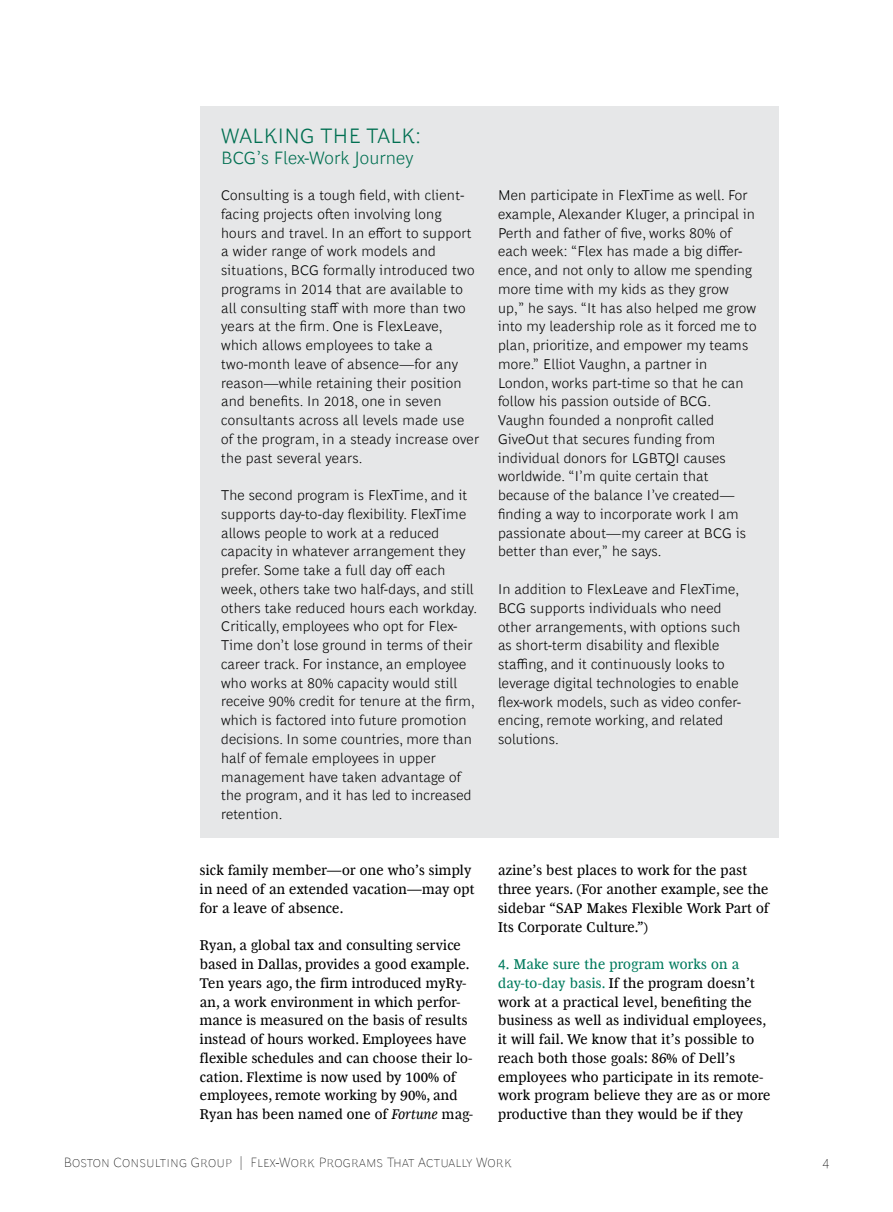
<style>
.page{position:relative;width:893px;height:1212px;background:#fff}
.page>*{position:absolute;margin:0;border:0;box-sizing:border-box;transform-origin:0 0}
.t1{font:300 21px "Henderson BCG Sans";letter-spacing:.015em;color:#006f51}
.t2{font:300 18px "Henderson BCG Sans";letter-spacing:.005em;color:#006f51}
.t3{font:300 14.25px/18.8px "Henderson BCG Sans";letter-spacing:.015em;color:#000}
.t4{font:14.25px/18.8px "Henderson BCG Serif";letter-spacing:.015em;color:#000}
.t5{font:100 13.5px "Henderson BCG Sans";letter-spacing:.01em;color:#000}
.s1{font-style:italic}
.s2{font-family:"Henderson BCG Sans";color:#007b5d}
.s3{color:#007b5d}
</style>
<div class="page">
<div style="left:200px;top:106px;width:578px;height:732px;background:#e6e7e8"></div>
<h1 class="t1" style="left:221px;top:120px;width:201px">WALKING THE TALK:</h1>
<p class="t2" style="left:221px;top:145px;width:194px">BCG’s Flex-Work Journey</p>
<p class="t3" style="left:221px;top:185px;width:260px">Consulting is a tough field, with client&shy;facing projects often involving long hours and travel. In an effort to support a wider range of work models and situations, BCG formally introduced two programs in 2014 that are available to all consulting staff with more than two years at the firm. One is FlexLeave, which allows employees to take a two-month leave of absence—for any reason—while retaining their position and benefits. In 2018, one in seven consultants across all levels made use of the program, in a steady increase over the past several years.</p>
<p class="t3" style="left:221px;top:485px;width:258px">The second program is FlexTime, and it supports day-to-day flexibility. FlexTime allows people to work at a reduced capacity in whatever arrangement they prefer. Some take a full day off each week, others take two half-days, and still others take reduced hours each workday.<br>Critically, employees who opt for Flex-Time don’t lose ground in terms of their career track. For instance, an employee who works at 80% capacity would still receive 90% credit for tenure at the firm, which is factored into future promotion decisions. In some countries, more than half of female employees in upper management have taken advantage of the program, and it has led to increased retention.</p>
<p class="t4" style="left:200px;top:860px;width:276px">sick family member—or one who’s simply in need of an extended vacation—may opt for a leave of absence.</p>
<p class="t4" style="left:200px;top:935px;width:275px">Ryan, a global tax and consulting service based in Dallas, provides a good example.<br>Ten years ago, the firm introduced myRy&shy;an, a work environment in which perfor&shy;mance is measured on the basis of results instead of hours worked. Employees have flexible schedules and can choose their lo&shy;cation. Flextime is now used by 100% of employees, remote working by 90%, and Ryan has been named one of <span class="s1">Fortune</span> mag-</p>
<p class="t3" style="left:498px;top:185px;width:260px">Men participate in FlexTime as well. For example, Alexander Kluger, a principal in Perth and father of five, works 80% of each week: “Flex has made a big differ&shy;ence, and not only to allow me spending more time with my kids as they grow up,” he says. “It has also helped me grow into my leadership role as it forced me to plan, prioritize, and empower my teams more.” Elliot Vaughn, a partner in London, works part-time so that he can follow his passion outside of BCG.<br>Vaughn founded a nonprofit called GiveOut that secures funding from individual donors for LGBTQI causes worldwide. “I’m quite certain that because of the balance I’ve created— finding a way to incorporate work I am passionate about—my career at BCG is better than ever,” he says.</p>
<p class="t3" style="left:498px;top:578px;width:244px">In addition to FlexLeave and FlexTime, BCG supports individuals who need other arrangements, with options such as short-term disability and flexible staffing, and it continuously looks to leverage digital technologies to enable flex-work models, such as video confer&shy;encing, remote working, and related solutions.</p>
<p class="t4" style="left:498px;top:860px;width:272px">azine’s best places to work for the past three years. (For another example, see the sidebar “SAP Makes Flexible Work Part of Its Corporate Culture.”)</p>
<p class="t4" style="left:498px;top:954px;width:274px"><span class="s2">4.</span> <span class="s3">Make sure the program works on a day-to-day basis.</span> If the program doesn’t work at a practical level, benefiting the business as well as individual employees, it will fail. We know that it’s possible to reach both those goals: 86% of Dell’s employees who participate in its remote&shy;work program believe they are as or more productive than they would be if they</p>
<p class="t5" style="left:64px;top:1152px;width:449px">Boston Consulting Group | Flex-Work Programs That Actually Work</p>
<p class="t5" style="left:822px;top:1152px;width:9px">4</p>
</div>
